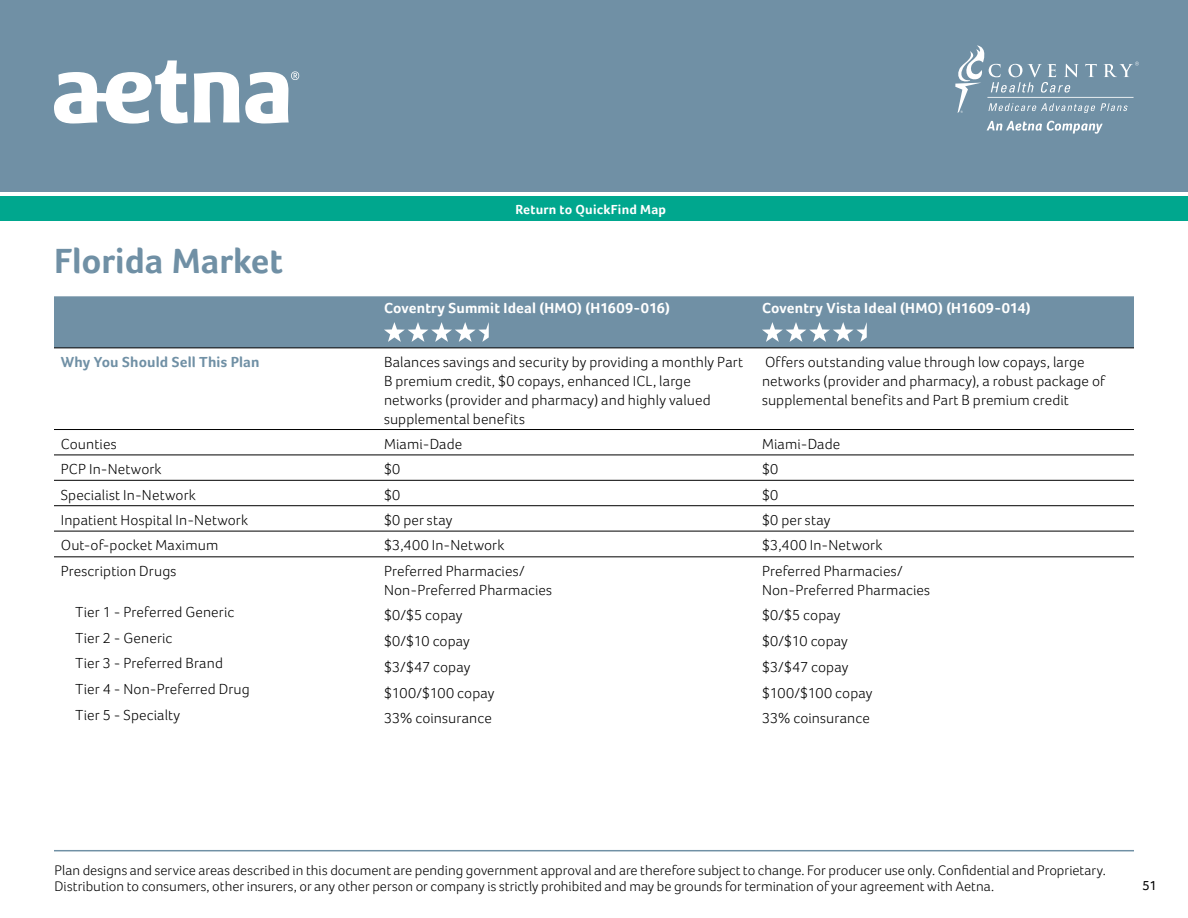
<style>
.page{position:relative;width:1188px;height:918px;background:#fff}
.page>*{position:absolute;margin:0;border:0;box-sizing:border-box;transform-origin:0 0}
.t1{font:700 36px "Foco";color:#7090a5}
.t2{font:300 15px/18.8px "Foco";letter-spacing:.01em;color:#000}
.t3{font:700 15px "Foco";letter-spacing:.01em;color:#fff}
.t4{font:700 15px "Foco";letter-spacing:.01em;color:#7090a5}
.t5{font:300 14.25px/16.5px "Foco";color:#000}
.t6{font:700 13.5px "Foco";letter-spacing:.015em;color:#fff}
.t7{font:13.5px "Foco";color:#000}
</style>
<div class="page">
<div style="left:0;top:0;width:1188px;height:192px;background:#7090a5"></div>
<svg style="left:54px;top:60px;width:245px;height:64px"></svg>
<svg style="left:987px;top:121px;width:116px;height:13px"></svg>
<svg style="left:955px;top:45px;width:184px;height:68px"></svg>
<hr style="left:54px;top:850px;width:1080px;height:1px;background:#7090a5">
<div style="left:0;top:196px;width:1188px;height:25px;background:#00a78e"></div>
<div style="left:54px;top:296px;width:1080px;height:52px;background:#7090a5"></div>
<hr style="left:54px;top:429px;width:324px;height:1px;background:#000">
<hr style="left:378px;top:429px;width:378px;height:1px;background:#000">
<hr style="left:756px;top:429px;width:378px;height:1px;background:#000">
<hr style="left:54px;top:455px;width:324px;height:1px;background:#000">
<hr style="left:378px;top:455px;width:378px;height:1px;background:#000">
<hr style="left:756px;top:455px;width:378px;height:1px;background:#000">
<hr style="left:54px;top:480px;width:324px;height:1px;background:#000">
<hr style="left:378px;top:480px;width:378px;height:1px;background:#000">
<hr style="left:756px;top:480px;width:378px;height:1px;background:#000">
<hr style="left:54px;top:505px;width:324px;height:1px;background:#000">
<hr style="left:378px;top:505px;width:378px;height:1px;background:#000">
<hr style="left:756px;top:505px;width:378px;height:1px;background:#000">
<hr style="left:54px;top:531px;width:324px;height:1px;background:#000">
<hr style="left:378px;top:531px;width:378px;height:1px;background:#000">
<hr style="left:756px;top:531px;width:378px;height:1px;background:#000">
<hr style="left:54px;top:557px;width:324px;height:1px;background:#000">
<hr style="left:378px;top:557px;width:378px;height:1px;background:#000">
<hr style="left:756px;top:557px;width:378px;height:1px;background:#000">
<hr style="left:54px;top:348px;width:324px;height:1px;background:#000">
<hr style="left:378px;top:348px;width:378px;height:1px;background:#000">
<hr style="left:756px;top:348px;width:378px;height:1px;background:#000">
<svg style="left:384px;top:322px;width:105px;height:20px"></svg>
<svg style="left:762px;top:322px;width:105px;height:20px"></svg>
<h1 class="t1" style="left:54px;top:239px;width:230px">Florida Market</h1>
<p class="t6" style="left:515px;top:201px;width:152px">Return to QuickFind Map</p>
<p class="t3" style="left:384px;top:299px;width:287px">Coventry Summit Ideal (HMO) (H1609-016)</p>
<p class="t3" style="left:762px;top:299px;width:270px">Coventry Vista Ideal (HMO) (H1609-014)</p>
<p class="t4" style="left:61px;top:353px;width:200px">Why You Should Sell This Plan</p>
<p class="t2" style="left:384px;top:353px;width:361px">Balances savings and security by providing a monthly Part B premium credit, $0 copays, enhanced ICL, large networks (provider and pharmacy) and highly valued supplemental benefits</p>
<p class="t2" style="left:762px;top:353px;width:345px">Offers outstanding value through low copays, large networks (provider and pharmacy), a robust package of supplemental benefits and Part B premium credit</p>
<p class="t2" style="left:61px;top:434px;width:57px">Counties</p>
<p class="t2" style="left:384px;top:434px;width:80px">Miami-Dade</p>
<p class="t2" style="left:762px;top:434px;width:80px">Miami-Dade</p>
<p class="t2" style="left:61px;top:460px;width:102px">PCP In-Network</p>
<p class="t2" style="left:384px;top:460px;width:18px">$0</p>
<p class="t2" style="left:762px;top:460px;width:18px">$0</p>
<p class="t2" style="left:61px;top:485px;width:137px">Specialist In-Network</p>
<p class="t2" style="left:384px;top:485px;width:18px">$0</p>
<p class="t2" style="left:762px;top:485px;width:18px">$0</p>
<p class="t2" style="left:61px;top:511px;width:189px">Inpatient Hospital In-Network</p>
<p class="t2" style="left:384px;top:511px;width:70px">$0 per stay</p>
<p class="t2" style="left:762px;top:511px;width:70px">$0 per stay</p>
<p class="t2" style="left:61px;top:536px;width:159px">Out-of-pocket Maximum</p>
<p class="t2" style="left:384px;top:536px;width:122px">$3,400 In-Network</p>
<p class="t2" style="left:762px;top:536px;width:122px">$3,400 In-Network</p>
<p class="t2" style="left:61px;top:562px;width:117px">Prescription Drugs</p>
<p class="t2" style="left:384px;top:562px;width:170px">Preferred Pharmacies/<br>Non-Preferred Pharmacies</p>
<p class="t2" style="left:762px;top:562px;width:170px">Preferred Pharmacies/<br>Non-Preferred Pharmacies</p>
<p class="t2" style="left:76px;top:603px;width:160px">Tier 1 - Preferred Generic</p>
<p class="t2" style="left:384px;top:606px;width:80px">$0/$5 copay</p>
<p class="t2" style="left:762px;top:606px;width:80px">$0/$5 copay</p>
<p class="t2" style="left:76px;top:628px;width:98px">Tier 2 - Generic</p>
<p class="t2" style="left:384px;top:631px;width:87px">$0/$10 copay</p>
<p class="t2" style="left:762px;top:631px;width:87px">$0/$10 copay</p>
<p class="t2" style="left:76px;top:654px;width:149px">Tier 3 - Preferred Brand</p>
<p class="t2" style="left:384px;top:657px;width:88px">$3/$47 copay</p>
<p class="t2" style="left:762px;top:657px;width:88px">$3/$47 copay</p>
<p class="t2" style="left:76px;top:680px;width:176px">Tier 4 - Non-Preferred Drug</p>
<p class="t2" style="left:384px;top:683px;width:112px">$100/$100 copay</p>
<p class="t2" style="left:762px;top:683px;width:112px">$100/$100 copay</p>
<p class="t2" style="left:76px;top:705px;width:106px">Tier 5 - Specialty</p>
<p class="t2" style="left:384px;top:708px;width:109px">33% coinsurance</p>
<p class="t2" style="left:762px;top:708px;width:109px">33% coinsurance</p>
<p class="t5" style="left:55px;top:861px;width:1053px">Plan designs and service areas described in this document are pending government approval and are therefore subject to change. For producer use only. Confidential and Proprietary.<br>Distribution to consumers, other insurers, or any other person or company is strictly prohibited and may be grounds for termination of your agreement with Aetna.</p>
<p class="t7" style="left:1143px;top:878px;width:16px">51</p>
</div>
